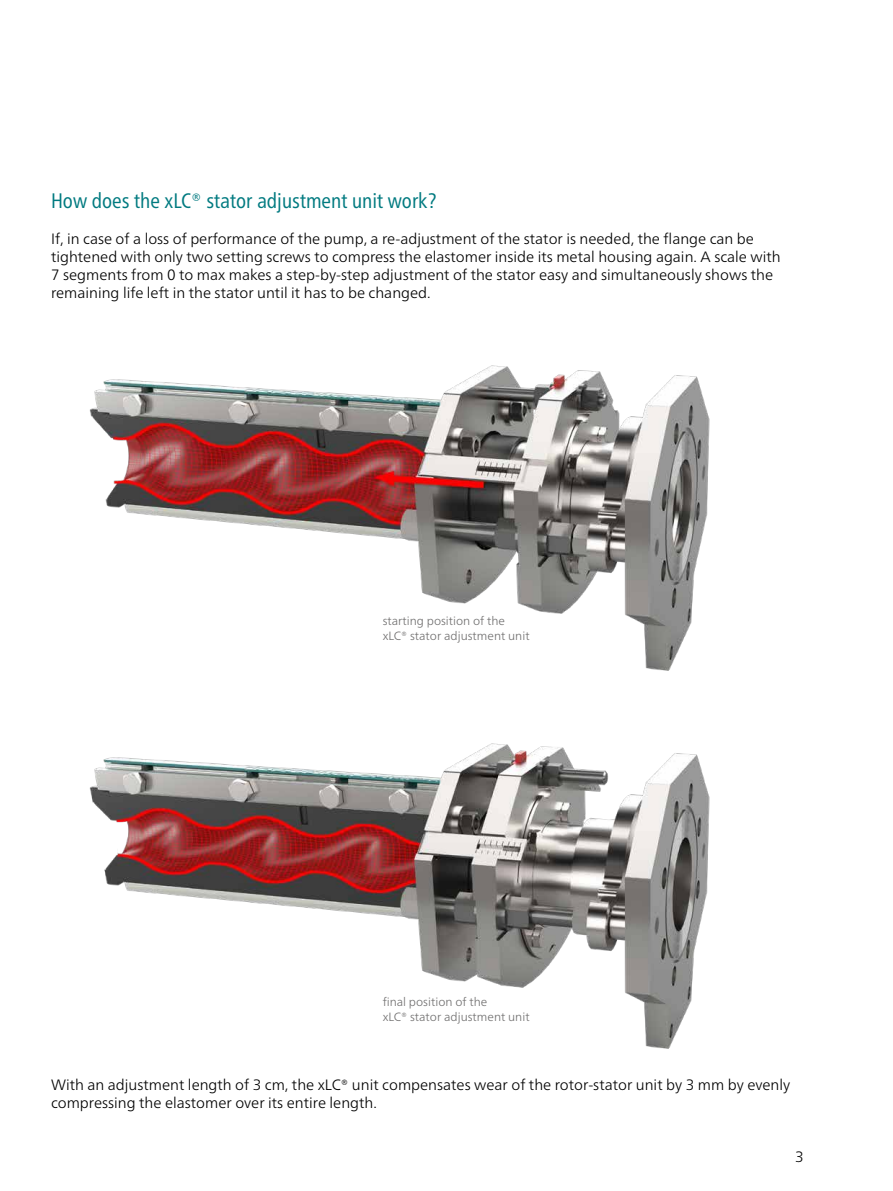
<style>
.page{position:relative;width:893px;height:1191px;background:#fff}
.page>*{position:absolute;margin:0;border:0;box-sizing:border-box;transform-origin:0 0}
.t1{font:condensed 21px "Frutiger Neue LTW1 G";color:#007a80}
.t2{font:300 15px/18px "Frutiger Neue LTW1 G";color:#000}
.t3{font:300 12px/14.4px "Frutiger Neue LTW1 G";color:#706f6f}
</style>
<div class="page">
<img style="left:89px;top:365px;width:621px;height:306px">
<img style="left:89px;top:743px;width:621px;height:306px">
<h1 class="t1" style="left:51px;top:185px;width:387px">How does the xLC® stator adjustment unit work?</h1>
<p class="t2" style="left:51px;top:229px;width:731px">If, in case of a loss of performance of the pump, a re-adjustment of the stator is needed, the flange can be tightened with only two setting screws to compress the elastomer inside its metal housing again. A scale with 7 segments from 0 to max makes a step-by-step adjustment of the stator easy and simultaneously shows the remaining life left in the stator until it has to be changed.</p>
<p class="t3" style="left:383px;top:613px;width:148px">starting position of the xLC® stator adjustment unit</p>
<p class="t3" style="left:383px;top:994px;width:148px">final position of the<br>xLC® stator adjustment unit</p>
<p class="t2" style="left:51px;top:1075px;width:741px">With an adjustment length of 3 cm, the xLC® unit compensates wear of the rotor-stator unit by 3 mm by evenly compressing the elastomer over its entire length.</p>
<p class="t2" style="left:795px;top:1147px;width:10px">3</p>
</div>
